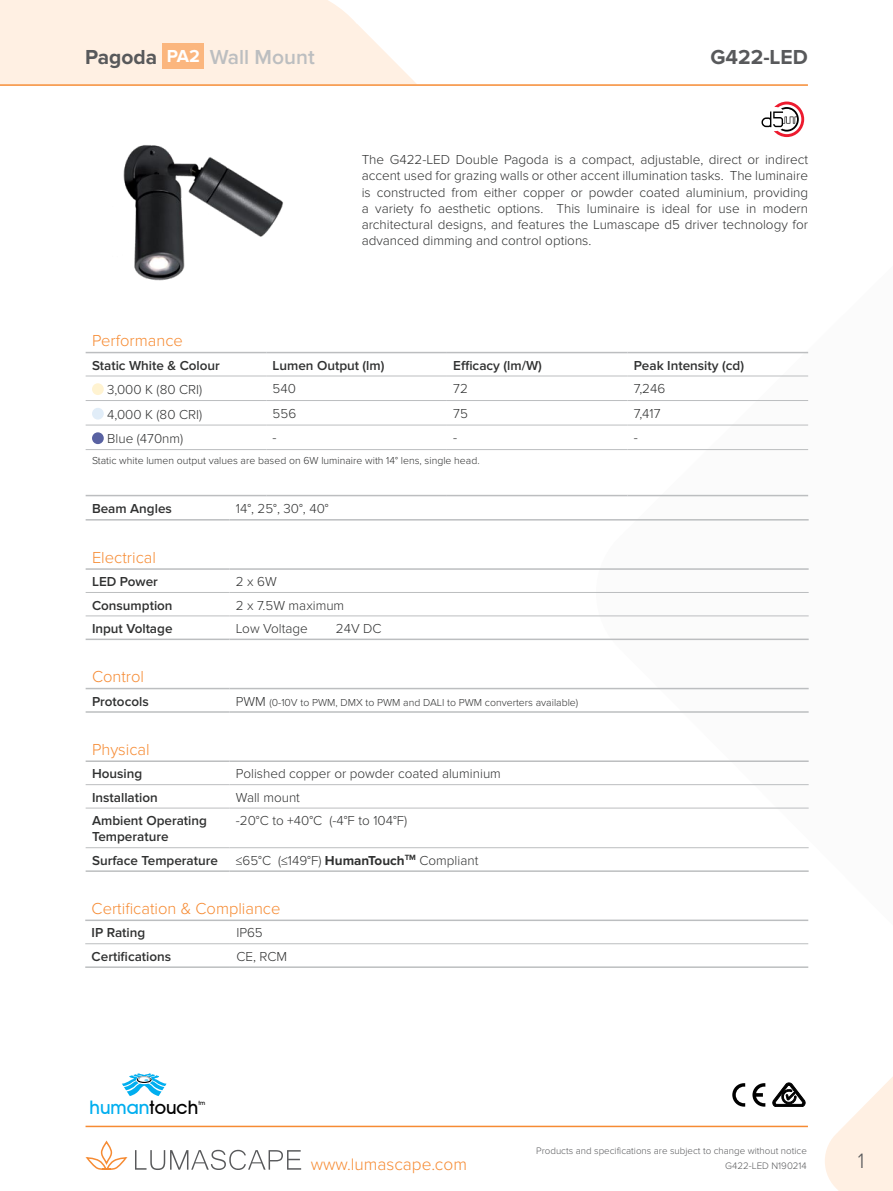
<style>
.page{position:relative;width:893px;height:1191px;background:#fff}
.page>*{position:absolute;margin:0;border:0;box-sizing:border-box;transform-origin:0 0}
.t1{font:300 21.6px "Proxima Nova";color:#58595b}
.t2{font:600 21px "Proxima Nova";color:#bcbec0}
.t3{font:700 21px "Proxima Nova";color:#58595b}
.t4{font:500 18.6px "Avant Garde IT Cby BT";color:#00aeef}
.t5{font:300 17.25px "Proxima Nova";color:#f68b33}
.t6{font:300 16.5px "Proxima Nova";color:#f68b33}
.t7{font:300 13.5px/16.2px "Proxima Nova";color:#303131;text-align:justify}
.t8{font:600 13.5px/16.2px "Proxima Nova";color:#303131}
.t9{font:300 10.5px "Proxima Nova";color:#303131}
.t10{font:300 9.75px "Proxima Nova";color:#58595b}
.t11{font:500 6px "Avant Garde IT Cby BT";color:#000}
.s1{font-weight:700;color:#58595b}
.s2{font-weight:700;font-size:18px;color:#fff}
.s3{font-size:13.5px}
.s4{font-weight:700}
.s5{color:#000}
</style>
<div class="page">
<hr style="left:86px;top:1125px;width:722px;height:2px;background:#f68b33">
<svg style="left:596px;top:351px;width:213px;height:570px"></svg>
<svg style="left:825px;top:1077px;width:68px;height:114px"></svg>
<svg style="left:85px;top:1140px;width:43px;height:30px"></svg>
<svg style="left:135px;top:1149px;width:166px;height:21px"></svg>
<svg style="left:0;top:0;width:417px;height:84px;background:#fef1e5"></svg>
<div style="left:163px;top:43px;width:41px;height:25px;background:#fbb67e"></div>
<hr style="left:0;top:84px;width:808px;height:2px;background:#f68b33">
<hr style="left:86px;top:376px;width:180px;height:1px;background:#bcbec0">
<hr style="left:266px;top:376px;width:181px;height:1px;background:#bcbec0">
<hr style="left:447px;top:376px;width:180px;height:1px;background:#bcbec0">
<hr style="left:627px;top:376px;width:181px;height:1px;background:#bcbec0">
<hr style="left:86px;top:400px;width:180px;height:1px;background:#bcbec0">
<hr style="left:266px;top:400px;width:181px;height:1px;background:#bcbec0">
<hr style="left:447px;top:400px;width:180px;height:1px;background:#bcbec0">
<hr style="left:627px;top:400px;width:181px;height:1px;background:#bcbec0">
<hr style="left:86px;top:425px;width:180px;height:1px;background:#bcbec0">
<hr style="left:266px;top:425px;width:181px;height:1px;background:#bcbec0">
<hr style="left:447px;top:425px;width:180px;height:1px;background:#bcbec0">
<hr style="left:627px;top:425px;width:181px;height:1px;background:#bcbec0">
<hr style="left:86px;top:449px;width:180px;height:1px;background:#bcbec0">
<hr style="left:266px;top:449px;width:181px;height:1px;background:#bcbec0">
<hr style="left:447px;top:449px;width:180px;height:1px;background:#bcbec0">
<hr style="left:627px;top:449px;width:181px;height:1px;background:#bcbec0">
<hr style="left:86px;top:352px;width:180px;height:1px;background:#bcbec0">
<hr style="left:266px;top:352px;width:181px;height:1px;background:#bcbec0">
<hr style="left:447px;top:352px;width:180px;height:1px;background:#bcbec0">
<hr style="left:86px;top:495px;width:180px;height:1px;background:#bcbec0">
<hr style="left:266px;top:495px;width:181px;height:1px;background:#bcbec0">
<hr style="left:447px;top:495px;width:180px;height:1px;background:#bcbec0">
<hr style="left:627px;top:495px;width:181px;height:1px;background:#bcbec0">
<hr style="left:627px;top:352px;width:181px;height:1px;background:#bcbec0">
<div style="left:92px;top:383px;width:12px;height:12px;background:#fff3d1;border-radius:50%"></div>
<div style="left:92px;top:408px;width:12px;height:11px;background:#e1edf8;border-radius:50%"></div>
<div style="left:92px;top:432px;width:12px;height:12px;background:#5962a2;border-radius:50%"></div>
<hr style="left:86px;top:592px;width:143px;height:1px;background:#bcbec0">
<hr style="left:229px;top:592px;width:580px;height:1px;background:#bcbec0">
<hr style="left:86px;top:615px;width:143px;height:1px;background:#bcbec0">
<hr style="left:229px;top:615px;width:580px;height:1px;background:#bcbec0">
<hr style="left:86px;top:784px;width:143px;height:1px;background:#bcbec0">
<hr style="left:229px;top:784px;width:580px;height:1px;background:#bcbec0">
<hr style="left:86px;top:808px;width:143px;height:1px;background:#bcbec0">
<hr style="left:229px;top:808px;width:580px;height:1px;background:#bcbec0">
<hr style="left:86px;top:847px;width:143px;height:1px;background:#bcbec0">
<hr style="left:229px;top:847px;width:580px;height:1px;background:#bcbec0">
<hr style="left:86px;top:519px;width:143px;height:1px;background:#bcbec0">
<hr style="left:229px;top:519px;width:580px;height:1px;background:#bcbec0">
<hr style="left:86px;top:568px;width:143px;height:2px;background:#bcbec0">
<hr style="left:229px;top:568px;width:580px;height:2px;background:#bcbec0">
<hr style="left:86px;top:638px;width:143px;height:2px;background:#bcbec0">
<hr style="left:229px;top:638px;width:580px;height:2px;background:#bcbec0">
<hr style="left:86px;top:711px;width:143px;height:1px;background:#bcbec0">
<hr style="left:229px;top:711px;width:580px;height:1px;background:#bcbec0">
<hr style="left:86px;top:760px;width:143px;height:2px;background:#bcbec0">
<hr style="left:229px;top:760px;width:580px;height:2px;background:#bcbec0">
<hr style="left:86px;top:870px;width:143px;height:2px;background:#bcbec0">
<hr style="left:229px;top:870px;width:580px;height:2px;background:#bcbec0">
<hr style="left:86px;top:688px;width:143px;height:1px;background:#bcbec0">
<hr style="left:229px;top:688px;width:580px;height:1px;background:#bcbec0">
<hr style="left:85px;top:943px;width:145px;height:1px;background:#bcbec0">
<hr style="left:230px;top:943px;width:578px;height:1px;background:#bcbec0">
<hr style="left:85px;top:919px;width:145px;height:2px;background:#bcbec0">
<hr style="left:230px;top:919px;width:578px;height:2px;background:#bcbec0">
<hr style="left:85px;top:966px;width:145px;height:2px;background:#bcbec0">
<hr style="left:230px;top:966px;width:578px;height:2px;background:#bcbec0">
<svg style="left:761px;top:102px;width:43px;height:35px"></svg>
<img style="left:123px;top:145px;width:160px;height:136px">
<svg style="left:122px;top:1073px;width:45px;height:23px"></svg>
<svg style="left:732px;top:1083px;width:13px;height:23px"></svg>
<svg style="left:752px;top:1083px;width:13px;height:23px"></svg>
<svg style="left:773px;top:1082px;width:32px;height:24px"></svg>
<h2 class="t2" style="left:85px;top:45px;width:231px"><span class="s1">Pagoda</span> <span class="s2">PA2</span> Wall Mount</h2>
<h2 class="t3" style="left:710px;top:45px;width:99px">G422-LED</h2>
<p class="t7" style="left:362px;top:152px;width:448px">The G422-LED Double Pagoda is a compact, adjustable, direct or indirect accent used for grazing walls or other accent illumination tasks. The luminaire is constructed from either copper or powder coated aluminium, providing a variety fo aesthetic options. This luminaire is ideal for use in modern architectural designs, and features the Lumascape d5 driver technology for advanced dimming and control options.</p>
<p class="t6" style="left:92px;top:331px;width:92px">Performance</p>
<p class="t8" style="left:92px;top:357px;width:129px">Static White &amp; Colour</p>
<p class="t8" style="left:273px;top:357px;width:113px">Lumen Output (lm)</p>
<p class="t8" style="left:453px;top:357px;width:90px">Efficacy (lm/W)</p>
<p class="t8" style="left:634px;top:357px;width:112px">Peak Intensity (cd)</p>
<p class="t7" style="left:107px;top:382px;width:96px">3,000 K (80 CRI)</p>
<p class="t7" style="left:273px;top:380px;width:25px">540</p>
<p class="t7" style="left:453px;top:380px;width:16px">72</p>
<p class="t7" style="left:634px;top:380px;width:33px">7,246</p>
<p class="t7" style="left:107px;top:406px;width:96px">4,000 K (80 CRI)</p>
<p class="t7" style="left:273px;top:405px;width:25px">556</p>
<p class="t7" style="left:453px;top:405px;width:16px">75</p>
<p class="t7" style="left:634px;top:405px;width:28px">7,417</p>
<p class="t7" style="left:107px;top:431px;width:77px">Blue (470nm)</p>
<p class="t7" style="left:273px;top:430px;width:6px">-</p>
<p class="t7" style="left:453px;top:430px;width:6px">-</p>
<p class="t7" style="left:634px;top:430px;width:6px">-</p>
<p class="t9" style="left:92px;top:455px;width:389px">Static white lumen output values are based on 6W luminaire with 14° lens, single head.</p>
<p class="t8" style="left:92px;top:501px;width:81px">Beam Angles</p>
<p class="t7" style="left:236px;top:501px;width:94px">14°, 25°, 30°, 40°</p>
<p class="t6" style="left:92px;top:547px;width:65px">Electrical</p>
<p class="t8" style="left:92px;top:574px;width:67px">LED Power</p>
<p class="t7" style="left:236px;top:573px;width:42px">2 x 6W</p>
<p class="t8" style="left:92px;top:597px;width:82px">Consumption</p>
<p class="t7" style="left:236px;top:597px;width:110px">2 x 7.5W maximum</p>
<p class="t8" style="left:92px;top:620px;width:82px">Input Voltage</p>
<p class="t7" style="left:236px;top:620px;width:73px">Low Voltage</p>
<p class="t7" style="left:336px;top:620px;width:47px">24V DC</p>
<p class="t6" style="left:92px;top:667px;width:54px">Control</p>
<p class="t8" style="left:92px;top:693px;width:58px">Protocols</p>
<p class="t9" style="left:236px;top:696px;width:344px"><span class="s3">PWM</span> (0-10V to PWM, DMX to PWM and DALI to PWM converters available)</p>
<p class="t6" style="left:92px;top:740px;width:59px">Physical</p>
<p class="t8" style="left:92px;top:766px;width:52px">Housing</p>
<p class="t7" style="left:236px;top:766px;width:267px">Polished copper or powder coated aluminium</p>
<p class="t8" style="left:92px;top:789px;width:67px">Installation</p>
<p class="t7" style="left:236px;top:789px;width:66px">Wall mount</p>
<p class="t8" style="left:92px;top:812px;width:116px">Ambient Operating<br>Temperature</p>
<p class="t7" style="left:236px;top:812px;width:173px">-20°C to +40°C (-4°F to 104°F)</p>
<p class="t8" style="left:92px;top:852px;width:127px">Surface Temperature</p>
<p class="t7" style="left:236px;top:852px;width:244px">≤65°C (≤149°F) <span class="s4">HumanTouch</span><sup>TM</sup> Compliant</p>
<p class="t6" style="left:92px;top:899px;width:190px">Certification &amp; Compliance</p>
<p class="t8" style="left:92px;top:925px;width:55px">IP Rating</p>
<p class="t7" style="left:236px;top:925px;width:28px">IP65</p>
<p class="t8" style="left:92px;top:948px;width:81px">Certifications</p>
<p class="t7" style="left:236px;top:948px;width:52px">CE, RCM</p>
<h3 class="t4" style="left:90px;top:1095px;width:110px">human<span class="s5">touch</span></h3>
<p class="t11" style="left:198px;top:1099px;width:8px">tm</p>
<p class="t10" style="left:536px;top:1144px;width:272px">Products and specifications are subject to change without notice</p>
<p class="t5" style="left:311px;top:1154px;width:158px">www.lumascape.com</p>
<h1 class="t1" style="left:858px;top:1148px;width:8px">1</h1>
<p class="t10" style="left:725px;top:1160px;width:83px">G422-LED N190214</p>
</div>
